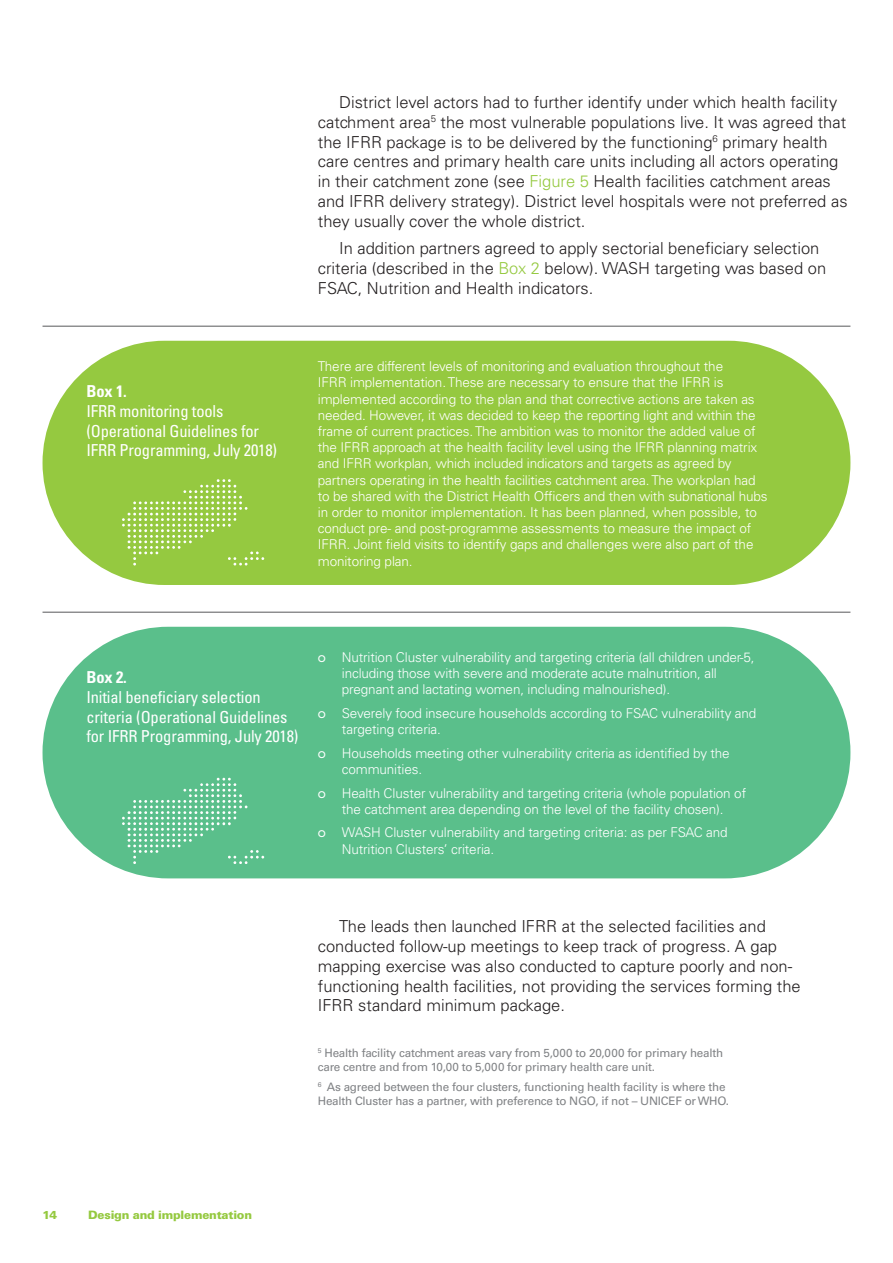
<style>
.page{position:relative;width:893px;height:1263px;background:#fff}
.page>*{position:absolute;margin:0;border:0;box-sizing:border-box;transform-origin:0 0}
.Text_11pt{font:300 16.5px/19.8px "Univers LT Std";color:#231f20}
.BoxTitle{font:condensed 16.5px/19.8px "Univers LT Std";letter-spacing:-.01em;color:#fff}
.BoxTitle-2{font:700 condensed 16.5px "Univers LT Std";letter-spacing:-.01em;color:#fff}
.BoxText{font:300 13.5px/16.2px "Univers LT Std";letter-spacing:-.01em;color:#fff}
.EndNote{font:11.7px/14px "Univers LT Std";letter-spacing:-.02em;color:#808285}
.PageNumb{font:900 11.55px "Univers LT Std";letter-spacing:-.02em;color:#95c940}
.s1{color:#95c940}
.s2{font-family:"Work Sans";font-weight:400}
</style>
<div class="page">
<div style="left:43px;top:341px;width:807px;height:244px;background:#95c940;border-radius:122px"></div>
<hr style="left:43px;top:326px;width:807px;height:1px;background:#57585a">
<svg style="left:122px;top:479px;width:142px;height:86px"></svg>
<div style="left:43px;top:627px;width:807px;height:251px;background:#5abf8b;border-radius:126px"></div>
<hr style="left:43px;top:612px;width:807px;height:1px;background:#57585a">
<svg style="left:122px;top:778px;width:142px;height:86px"></svg>
<p class="BoxTitle-2" style="left:86px;top:381px;width:42px">Box 1.</p>
<p class="BoxTitle" style="left:86px;top:401px;width:192px">IFRR monitoring tools (Operational Guidelines for<br>IFRR Programming, July 2018)</p>
<p class="Text_11pt" style="left:318px;top:92px;width:531px;text-indent:21px">District level actors had to further identify under which health facility catchment area<sup>5</sup> the most vulnerable populations live. It was agreed that the IFRR package is to be delivered by the functioning<sup>6</sup> primary health care centres and primary health care units including all actors operating in their catchment zone (see <span class="s1">Figure 5</span> Health facilities catchment areas and IFRR delivery strategy). District level hospitals were not preferred as they usually cover the whole district.</p>
<p class="Text_11pt" style="left:318px;top:238px;width:510px;text-indent:21px">In addition partners agreed to apply sectorial beneficiary selection criteria (described in the <span class="s1">Box 2</span> below). WASH targeting was based on<br>FSAC, Nutrition and Health indicators.</p>
<p class="BoxText" style="left:318px;top:358px;width:451px">There are different levels of monitoring and evaluation throughout the<br>IFRR implementation. These are necessary to ensure that the IFRR is implemented according to the plan and that corrective actions are taken as needed. However, it was decided to keep the reporting light and within the frame of current practices. The ambition was to monitor the added value of the IFRR approach at the health facility level using the IFRR planning matrix and IFRR workplan, which included indicators and targets as agreed by partners operating in the health facilities catchment area. The workplan had to be shared with the District Health Officers and then with subnational hubs in order to monitor implementation. It has been planned, when possible, to conduct pre- and post-programme assessments to measure the impact of IFRR. Joint field visits to identify gaps and challenges were also part of the monitoring plan.</p>
<p class="BoxTitle-2" style="left:86px;top:667px;width:42px">Box 2.</p>
<p class="BoxTitle" style="left:86px;top:687px;width:214px">Initial beneficiary selection criteria (Operational Guidelines for IFRR Programming, July 2018)</p>
<p class="BoxText" style="left:342px;top:649px;width:414px;text-indent:-24px"><span class="s2">○</span> Nutrition Cluster vulnerability and targeting criteria (all children under-5, including those with severe and moderate acute malnutrition, all pregnant and lactating women, including malnourished).</p>
<p class="BoxText" style="left:342px;top:705px;width:416px;text-indent:-24px"><span class="s2">○</span> Severely food insecure households according to FSAC vulnerability and targeting criteria.</p>
<p class="BoxText" style="left:342px;top:745px;width:389px;text-indent:-24px"><span class="s2">○</span> Households meeting other vulnerability criteria as identified by the communities.</p>
<p class="BoxText" style="left:318px;top:785px;width:430px;text-align:center"><span class="s2">○</span> Health Cluster vulnerability and targeting criteria (whole population of the catchment area depending on the level of the facility chosen).</p>
<p class="BoxText" style="left:342px;top:824px;width:387px;text-indent:-24px"><span class="s2">○</span> WASH Cluster vulnerability and targeting criteria: as per FSAC and<br>Nutrition Clusters’ criteria.</p>
<p class="Text_11pt" style="left:318px;top:916px;width:484px;text-indent:21px">The leads then launched IFRR at the selected facilities and conducted follow-up meetings to keep track of progress. A gap mapping exercise was also conducted to capture poorly and non&shy;functioning health facilities, not providing the services forming the IFRR standard minimum package.</p>
<p class="EndNote" style="left:318px;top:1046px;width:407px"><sup>5</sup> Health facility catchment areas vary from 5,000 to 20,000 for primary health care centre and from 10,00 to 5,000 for primary health care unit.</p>
<p class="EndNote" style="left:318px;top:1080px;width:413px"><sup>6</sup> As agreed between the four clusters, functioning health facility is where the<br>Health Cluster has a partner, with preference to NGO, if not – UNICEF or WHO.</p>
<p class="PageNumb" style="left:43px;top:1207px;width:16px">14</p>
<p class="PageNumb" style="left:88px;top:1207px;width:165px">Design and implementation</p>
</div>
